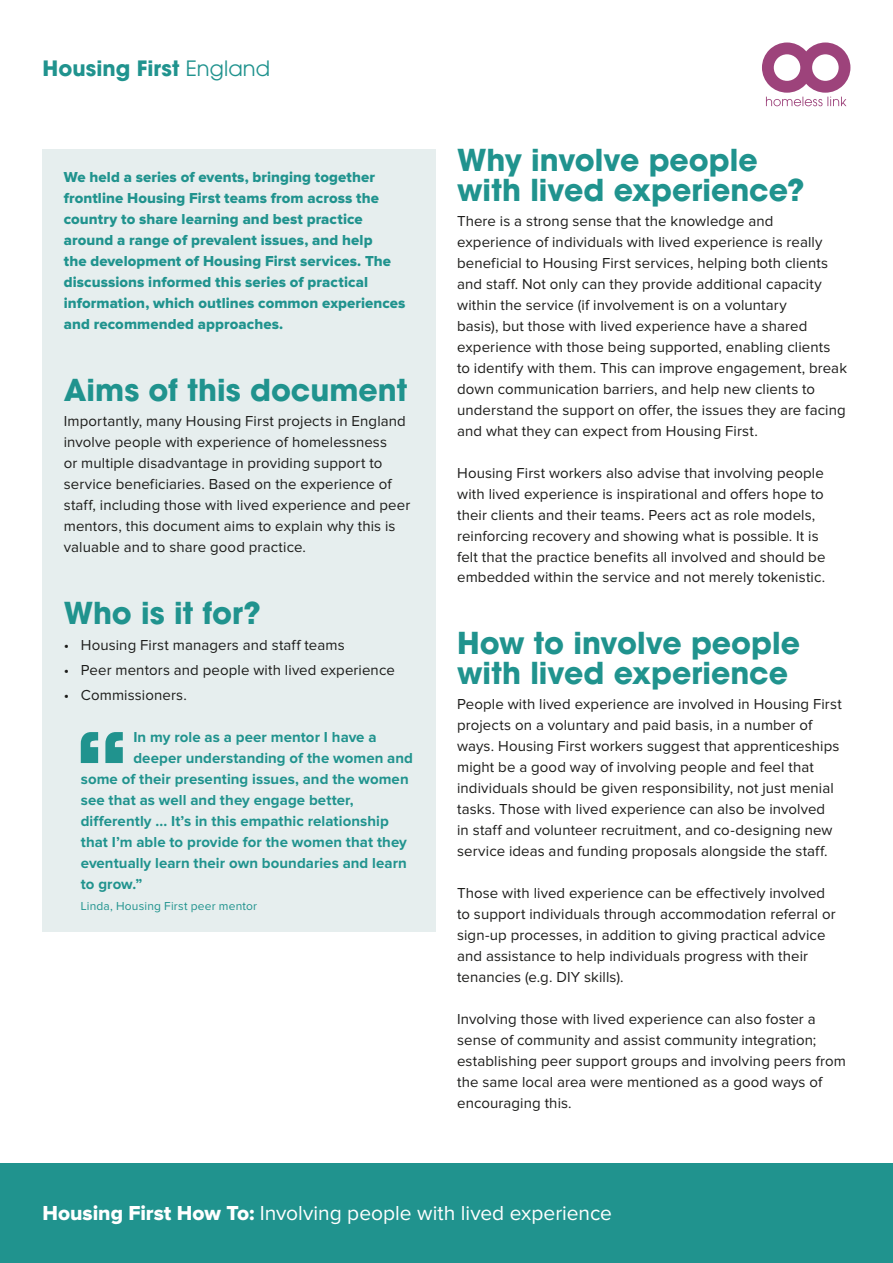
<style>
.page{position:relative;width:893px;height:1263px;background:#fff}
.page>*{position:absolute;margin:0;border:0;box-sizing:border-box;transform-origin:0 0}
.t1{font:700 30px/30px "ITC Avant Garde Pro";color:#20938e}
.t2{font:21px "Proxima Nova";color:#fff}
.t3{font:700 21px "ITC Avant Garde Pro";letter-spacing:.005em;color:#20938e}
.t4{font:15px/21px "Proxima Nova";letter-spacing:.005em;color:#1d1d1b}
.t5{font:15px/21px "Proxima Nova Extrabld";letter-spacing:.005em;color:#20938e}
.t6{font:700 15px "Proxima Nova";letter-spacing:.005em;color:#20938e}
.t7{font:12px "Proxima Nova";letter-spacing:.015em;color:#20938e}
.s1{font-weight:400}
.s2{font-family:"Proxima Nova Extrabld"}
</style>
<div class="page">
<div style="left:0;top:1163px;width:893px;height:100px;background:#20938e"></div>
<svg style="left:762px;top:42px;width:88px;height:64px"></svg>
<div style="left:43px;top:149px;width:393px;height:782px;background:#e6eeee"></div>
<svg style="left:81px;top:732px;width:42px;height:31px"></svg>
<h2 class="t3" style="left:43px;top:54px;width:229px">Housing First <span class="s1">England</span></h2>
<p class="t5" style="left:64px;top:167px;width:343px">We held a series of events, bringing together frontline Housing First teams from across the country to share learning and best practice around a range of prevalent issues, and help<br>the development of Housing First services. The discussions informed this series of practical information, which outlines common experiences and recommended approaches.</p>
<h1 class="t1" style="left:64px;top:375px;width:345px">Aims of this document</h1>
<p class="t4" style="left:64px;top:411px;width:348px">Importantly, many Housing First projects in England involve people with experience of homelessness<br>or multiple disadvantage in providing support to service beneficiaries. Based on the experience of staff, including those with lived experience and peer mentors, this document aims to explain why this is valuable and to share good practice.</p>
<h1 class="t1" style="left:64px;top:598px;width:198px">Who is it for?</h1>
<p class="t4" style="left:64px;top:635px;width:282px">• Housing First managers and staff teams</p>
<p class="t4" style="left:64px;top:660px;width:333px">• Peer mentors and people with lived experience</p>
<p class="t4" style="left:64px;top:685px;width:125px">• Commissioners.</p>
<p class="t6" style="left:133px;top:730px;width:245px">In my role as a peer mentor I have a</p>
<p class="t6" style="left:133px;top:751px;width:281px">deeper understanding of the women and</p>
<p class="t6" style="left:81px;top:772px;width:329px">some of their presenting issues, and the women</p>
<p class="t6" style="left:81px;top:793px;width:274px">see that as well and they engage better,</p>
<p class="t6" style="left:81px;top:814px;width:309px">differently ... It’s in this empathic relationship</p>
<p class="t6" style="left:81px;top:835px;width:328px">that I’m able to provide for the women that they</p>
<p class="t6" style="left:81px;top:856px;width:327px">eventually learn their own boundaries and learn</p>
<p class="t6" style="left:81px;top:877px;width:63px">to grow.”</p>
<p class="t7" style="left:81px;top:900px;width:178px">Linda, Housing First peer mentor</p>
<h1 class="t1" style="left:457px;top:145px;width:349px">Why involve people with lived experience?</h1>
<p class="t4" style="left:457px;top:211px;width:391px">There is a strong sense that the knowledge and experience of individuals with lived experience is really beneficial to Housing First services, helping both clients and staff. Not only can they provide additional capacity within the service (if involvement is on a voluntary<br>basis), but those with lived experience have a shared experience with those being supported, enabling clients to identify with them. This can improve engagement, break down communication barriers, and help new clients to understand the support on offer, the issues they are facing and what they can expect from Housing First.</p>
<p class="t4" style="left:457px;top:463px;width:370px">Housing First workers also advise that involving people with lived experience is inspirational and offers hope to their clients and their teams. Peers act as role models, reinforcing recovery and showing what is possible. It is felt that the practice benefits all involved and should be embedded within the service and not merely tokenistic.</p>
<h1 class="t1" style="left:457px;top:628px;width:345px">How to involve people with lived experience</h1>
<p class="t4" style="left:457px;top:694px;width:386px">People with lived experience are involved in Housing First projects on a voluntary and paid basis, in a number of ways. Housing First workers suggest that apprenticeships might be a good way of involving people and feel that individuals should be given responsibility, not just menial tasks. Those with lived experience can also be involved<br>in staff and volunteer recruitment, and co-designing new service ideas and funding proposals alongside the staff.</p>
<p class="t4" style="left:457px;top:883px;width:380px">Those with lived experience can be effectively involved to support individuals through accommodation referral or sign-up processes, in addition to giving practical advice and assistance to help individuals progress with their tenancies (e.g. DIY skills).</p>
<p class="t4" style="left:457px;top:1009px;width:390px">Involving those with lived experience can also foster a sense of community and assist community integration; establishing peer support groups and involving peers from the same local area were mentioned as a good ways of encouraging this.</p>
<h2 class="t2" style="left:43px;top:1204px;width:571px"><span class="s2">Housing First How To:</span> Involving people with lived experience</h2>
</div>
